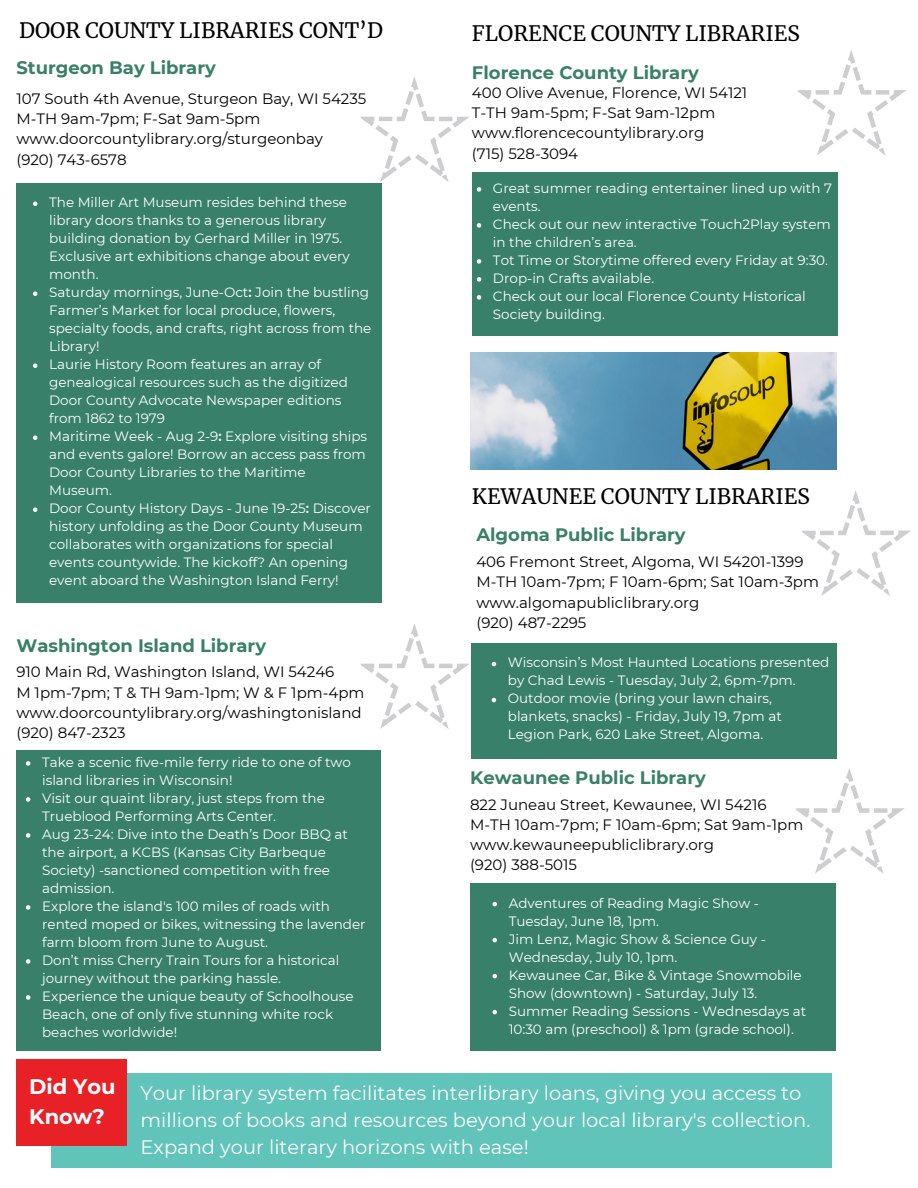
<style>
.page{position:relative;width:918px;height:1188px;background:#fff}
.page>*{position:absolute;margin:0;border:0;box-sizing:border-box;transform-origin:0 0}
.t1{font:21px "Merriweather";color:#000}
.t2{font:700 21px/29.2px "Montserrat";color:#fff}
.t3{font:19.5px/27px "Montserrat";color:#fff}
.t4{font:700 18px "Montserrat";color:#388069}
.t5{font:15px/20.2px "Montserrat";color:#000}
.t6{font:13.5px/18px "Montserrat";color:#fff}
.s1{font-weight:600}
</style>
<div class="page">
<div style="left:472px;top:172px;width:365px;height:163px;background:#388069"></div>
<svg style="left:797px;top:50px;width:110px;height:105px"></svg>
<div style="left:472px;top:643px;width:365px;height:115px;background:#388069"></div>
<svg style="left:802px;top:491px;width:109px;height:105px"></svg>
<div style="left:470px;top:883px;width:365px;height:168px;background:#388069"></div>
<svg style="left:795px;top:768px;width:110px;height:106px"></svg>
<div style="left:16px;top:183px;width:366px;height:419px;background:#388069"></div>
<svg style="left:361px;top:77px;width:109px;height:105px"></svg>
<div style="left:16px;top:751px;width:365px;height:300px;background:#388069"></div>
<svg style="left:361px;top:623px;width:109px;height:106px"></svg>
<div style="left:52px;top:1073px;width:780px;height:95px;background:#60c4ba"></div>
<div style="left:16px;top:1059px;width:111px;height:87px;background:#e82127"></div>
<img style="left:470px;top:353px;width:367px;height:117px">
<svg style="left:477px;top:187px;width:4px;height:5px"></svg>
<svg style="left:477px;top:223px;width:4px;height:5px"></svg>
<svg style="left:477px;top:259px;width:4px;height:5px"></svg>
<svg style="left:477px;top:277px;width:4px;height:5px"></svg>
<svg style="left:477px;top:295px;width:4px;height:5px"></svg>
<svg style="left:492px;top:662px;width:4px;height:4px"></svg>
<svg style="left:492px;top:698px;width:4px;height:4px"></svg>
<svg style="left:493px;top:902px;width:4px;height:4px"></svg>
<svg style="left:493px;top:938px;width:4px;height:4px"></svg>
<svg style="left:493px;top:974px;width:4px;height:4px"></svg>
<svg style="left:493px;top:1010px;width:4px;height:4px"></svg>
<svg style="left:33px;top:201px;width:4px;height:5px"></svg>
<svg style="left:33px;top:291px;width:4px;height:5px"></svg>
<svg style="left:33px;top:363px;width:4px;height:5px"></svg>
<svg style="left:33px;top:435px;width:4px;height:5px"></svg>
<svg style="left:33px;top:507px;width:4px;height:5px"></svg>
<svg style="left:26px;top:761px;width:4px;height:5px"></svg>
<svg style="left:26px;top:797px;width:4px;height:5px"></svg>
<svg style="left:26px;top:833px;width:4px;height:5px"></svg>
<svg style="left:26px;top:905px;width:4px;height:5px"></svg>
<svg style="left:26px;top:959px;width:4px;height:5px"></svg>
<svg style="left:26px;top:995px;width:4px;height:5px"></svg>
<h1 class="t1" style="left:19px;top:18px;width:365px">DOOR COUNTY LIBRARIES CONT’D</h1>
<h3 class="t4" style="left:16px;top:56px;width:201px">Sturgeon Bay Library</h3>
<p class="t5" style="left:16px;top:88px;width:351px">107 South 4th Avenue, Sturgeon Bay, WI 54235<br>M-TH 9am-7pm; F-Sat 9am-5pm www.doorcountylibrary.org/sturgeonbay<br>(920) 743-6578</p>
<p class="t6" style="left:49px;top:193px;width:324px">The Miller Art Museum resides behind these library doors thanks to a generous library building donation by Gerhard Miller in 1975.<br>Exclusive art exhibitions change about every month.<br>Saturday mornings, June-Oct<span class="s1">:</span> Join the bustling Farmer’s Market for local produce, flowers, specialty foods, and crafts, right across from the Library!<br>Laurie History Room features an array of genealogical resources such as the digitized Door County Advocate Newspaper editions from 1862 to 1979<br>Maritime Week - Aug 2-9<span class="s1">:</span> Explore visiting ships and events galore! Borrow an access pass from Door County Libraries to the Maritime Museum.<br>Door County History Days - June 19-25<span class="s1">:</span> Discover history unfolding as the Door County Museum collaborates with organizations for special events countywide. The kickoff? An opening event aboard the Washington Island Ferry!</p>
<h3 class="t4" style="left:16px;top:634px;width:251px">Washington Island Library</h3>
<p class="t5" style="left:16px;top:662px;width:350px">910 Main Rd, Washington Island, WI 54246<br>M 1pm-7pm; T &amp; TH 9am-1pm; W &amp; F 1pm-4pm www.doorcountylibrary.org/washingtonisland (920) 847-2323</p>
<p class="t6" style="left:42px;top:753px;width:325px">Take a scenic five-mile ferry ride to one of two island libraries in Wisconsin!<br>Visit our quaint library, just steps from the Trueblood Performing Arts Center.<br>Aug 23-24: Dive into the Death’s Door BBQ at the airport, a KCBS (Kansas City Barbeque Society) -sanctioned competition with free admission.<br>Explore the island's 100 miles of roads with rented moped or bikes, witnessing the lavender farm bloom from June to August.<br>Don’t miss Cherry Train Tours for a historical journey without the parking hassle.<br>Experience the unique beauty of Schoolhouse Beach, one of only five stunning white rock beaches worldwide!</p>
<h1 class="t1" style="left:472px;top:20px;width:329px">FLORENCE COUNTY LIBRARIES</h1>
<h3 class="t4" style="left:472px;top:61px;width:228px">Florence County Library</h3>
<p class="t5" style="left:472px;top:82px;width:277px">400 Olive Avenue, Florence, WI 54121<br>T-TH 9am-5pm; F-Sat 9am-12pm www.florencecountylibrary.org<br>(715) 528-3094</p>
<p class="t6" style="left:493px;top:179px;width:340px">Great summer reading entertainer lined up with 7 events.<br>Check out our new interactive Touch2Play system in the children’s area.<br>Tot Time or Storytime offered every Friday at 9:30.<br>Drop-in Crafts available.<br>Check out our local Florence County Historical Society building.</p>
<h1 class="t1" style="left:472px;top:484px;width:339px">KEWAUNEE COUNTY LIBRARIES</h1>
<h3 class="t4" style="left:476px;top:523px;width:211px">Algoma Public Library</h3>
<p class="t5" style="left:476px;top:552px;width:344px">406 Fremont Street, Algoma, WI 54201-1399<br>M-TH 10am-7pm; F 10am-6pm; Sat 10am-3pm www.algomapubliclibrary.org<br>(920) 487-2295</p>
<p class="t6" style="left:508px;top:654px;width:323px">Wisconsin’s Most Haunted Locations presented by Chad Lewis - Tuesday, July 2, 6pm-7pm.<br>Outdoor movie (bring your lawn chairs, blankets, snacks) - Friday, July 19, 7pm at Legion Park, 620 Lake Street, Algoma.</p>
<h3 class="t4" style="left:470px;top:766px;width:237px">Kewaunee Public Library</h3>
<p class="t5" style="left:470px;top:794px;width:335px">822 Juneau Street, Kewaunee, WI 54216<br>M-TH 10am-7pm; F 10am-6pm; Sat 9am-1pm www.kewauneepubliclibrary.org<br>(920) 388-5015</p>
<p class="t6" style="left:509px;top:894px;width:299px">Adventures of Reading Magic Show - Tuesday, June 18, 1pm.<br>Jim Lenz, Magic Show &amp; Science Guy - Wednesday, July 10, 1pm.<br>Kewaunee Car, Bike &amp; Vintage Snowmobile Show (downtown) - Saturday, July 13.<br>Summer Reading Sessions - Wednesdays at 10:30 am (preschool) &amp; 1pm (grade school).</p>
<h1 class="t2" style="left:29px;top:1072px;width:88px">Did You<br>Know?</h1>
<h2 class="t3" style="left:141px;top:1079px;width:671px">Your library system facilitates interlibrary loans, giving you access to millions of books and resources beyond your local library's collection.<br>Expand your literary horizons with ease!</h2>
</div>
